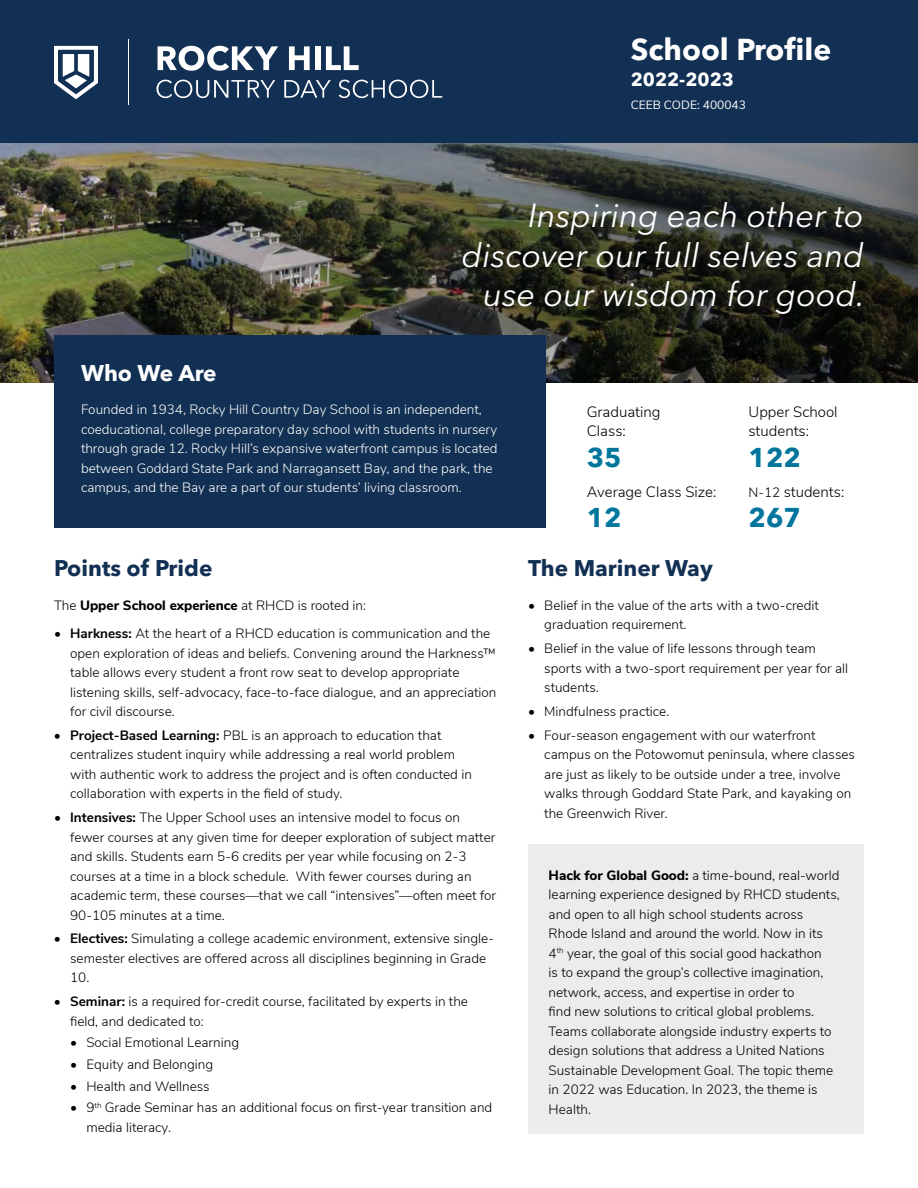
<style>
.page{position:relative;width:918px;height:1188px;background:#fff}
.page>*{position:absolute;margin:0;border:0;box-sizing:border-box;transform-origin:0 0}
.t1{font:italic 33px/39.6px "Avenir Next LT Pro";color:#fff;text-align:right}
.t2{font:700 30px "Avenir Next LT Pro";color:#fff}
.t3{font:700 27px "Avenir Next LT Pro";color:#00769d}
.t4{font:700 22.5px "Avenir Next LT Pro";color:#123053}
.t5{font:700 22.5px "Avenir Next LT Pro";color:#fff}
.t6{font:700 18.75px "Avenir Next LT Pro";color:#fff}
.t7{font:300 15px/19.5px "Nunito Sans";color:#000}
.t8{font:300 13.5px/19.5px "Nunito Sans";color:#000}
.t9{font:300 13.5px/19.5px "Nunito Sans";color:#fff}
.t10{font:800 13.5px "Nunito Sans";color:#000}
.t11{font:12px "Nunito Sans";color:#fff}
.s1{font-size:13.5px}
.s2{font-weight:300}
.s3{font-weight:700}
.s4{font-weight:800}
</style>
<div class="page">
<div style="left:528px;top:844px;width:336px;height:290px;background:#ececec"></div>
<img style="left:0;top:143px;width:54px;height:239px">
<img style="left:54px;top:143px;width:864px;height:239px">
<div style="left:0;top:0;width:918px;height:143px;background:#123053"></div>
<div style="left:54px;top:335px;width:491px;height:193px;background:#123053"></div>
<svg style="left:54px;top:46px;width:44px;height:53px"></svg>
<hr style="left:128px;top:39px;width:1px;height:66px;background:#fff">
<svg style="left:158px;top:46px;width:120px;height:25px"></svg>
<svg style="left:289px;top:46px;width:21px;height:24px"></svg>
<div style="left:315px;top:46px;width:6px;height:24px;background:#fff"></div>
<svg style="left:326px;top:46px;width:33px;height:24px"></svg>
<svg style="left:156px;top:80px;width:119px;height:18px"></svg>
<svg style="left:284px;top:80px;width:47px;height:18px"></svg>
<svg style="left:339px;top:80px;width:103px;height:18px"></svg>
<h2 class="t2" style="left:631px;top:31px;width:202px">School Profile</h2>
<h3 class="t6" style="left:631px;top:67px;width:105px">2022-2023</h3>
<p class="t11" style="left:631px;top:96px;width:117px">CEEB CODE: 400043</p>
<h1 class="t1" style="left:462px;top:196px;width:405px">Inspiring each other to discover our full selves and use our wisdom for good.</h1>
<h3 class="t5" style="left:81px;top:359px;width:137px">Who We Are</h3>
<p class="t9" style="left:81px;top:399px;width:418px">Founded in 1934, Rocky Hill Country Day School is an independent, coeducational, college preparatory day school with students in nursery through grade 12. Rocky Hill’s expansive waterfront campus is located between Goddard State Park and Narragansett Bay, and the park, the campus, and the Bay are a part of our students’ living classroom.</p>
<p class="t7" style="left:749px;top:401px;width:91px">Upper School students:</p>
<p class="t7" style="left:587px;top:401px;width:75px">Graduating<br>Class:</p>
<h3 class="t3" style="left:587px;top:441px;width:36px">35</h3>
<p class="t7" style="left:587px;top:481px;width:131px">Average Class Size:</p>
<h3 class="t3" style="left:587px;top:501px;width:36px">12</h3>
<h3 class="t3" style="left:749px;top:441px;width:54px">122</h3>
<p class="t7" style="left:749px;top:481px;width:97px"><span class="s1">N-12</span> students:</p>
<h3 class="t3" style="left:749px;top:501px;width:54px">267</h3>
<h3 class="t4" style="left:54px;top:555px;width:160px">Points of Pride</h3>
<p class="t10" style="left:54px;top:595px;width:314px"><span class="s2">The</span> Upper School experience <span class="s2">at RHCD is rooted in:</span></p>
<p class="t8" style="left:70px;top:623px;width:428px;text-indent:-16px"><span class="s3">• Harkness:</span> At the heart of a RHCD education is communication and the open exploration of ideas and beliefs. Convening around the Harkness™ table allows every student a front row seat to develop appropriate listening skills, self-advocacy, face-to-face dialogue, and an appreciation for civil discourse.</p>
<p class="t8" style="left:70px;top:725px;width:403px;text-indent:-16px"><span class="s3">• Project-Based Learning:</span> PBL is an approach to education that centralizes student inquiry while addressing a real world problem with authentic work to address the project and is often conducted in collaboration with experts in the field of study.</p>
<p class="t8" style="left:70px;top:807px;width:427px;text-indent:-16px"><span class="s3">• Intensives:</span> The Upper School uses an intensive model to focus on fewer courses at any given time for deeper exploration of subject matter and skills. Students earn 5-6 credits per year while focusing on 2-3 courses at a time in a block schedule. With fewer courses during an academic term, these courses—that we call “intensives”—often meet for 90-105 minutes at a time.</p>
<p class="t8" style="left:70px;top:928px;width:426px;text-indent:-16px"><span class="s3">• Electives:</span> Simulating a college academic environment, extensive single&shy;semester electives are offered across all disciplines beginning in Grade<br>10.</p>
<p class="t8" style="left:70px;top:991px;width:399px;text-indent:-16px"><span class="s3">• Seminar:</span> is a required for-credit course, facilitated by experts in the field, and dedicated to:</p>
<p class="t8" style="left:70px;top:1032px;width:170px">• Social Emotional Learning</p>
<p class="t8" style="left:70px;top:1054px;width:145px">• Equity and Belonging</p>
<p class="t8" style="left:70px;top:1075px;width:141px">• Health and Wellness</p>
<p class="t8" style="left:86px;top:1097px;width:407px;text-indent:-16px">• 9<sup>th</sup> Grade Seminar has an additional focus on first-year transition and media literacy.</p>
<h3 class="t4" style="left:528px;top:555px;width:186px">The Mariner Way</h3>
<p class="t8" style="left:544px;top:595px;width:276px;text-indent:-16px">• Belief in the value of the arts with a two-credit graduation requirement.</p>
<p class="t8" style="left:544px;top:638px;width:306px;text-indent:-16px">• Belief in the value of life lessons through team sports with a two-sport requirement per year for all students.</p>
<p class="t8" style="left:528px;top:701px;width:143px">• Mindfulness practice.</p>
<p class="t8" style="left:544px;top:725px;width:312px;text-indent:-16px">• Four-season engagement with our waterfront campus on the Potowomut peninsula, where classes are just as likely to be outside under a tree, involve walks through Goddard State Park, and kayaking on the Greenwich River.</p>
<p class="t8" style="left:549px;top:864px;width:293px"><span class="s4">Hack for Global Good:</span> a time-bound, real-world learning experience designed by RHCD students, and open to all high school students across Rhode Island and around the world. Now in its 4<sup>th</sup> year, the goal of this social good hackathon<br>is to expand the group’s collective imagination, network, access, and expertise in order to<br>find new solutions to critical global problems.<br>Teams collaborate alongside industry experts to design solutions that address a United Nations Sustainable Development Goal. The topic theme in 2022 was Education. In 2023, the theme is Health.</p>
</div>
